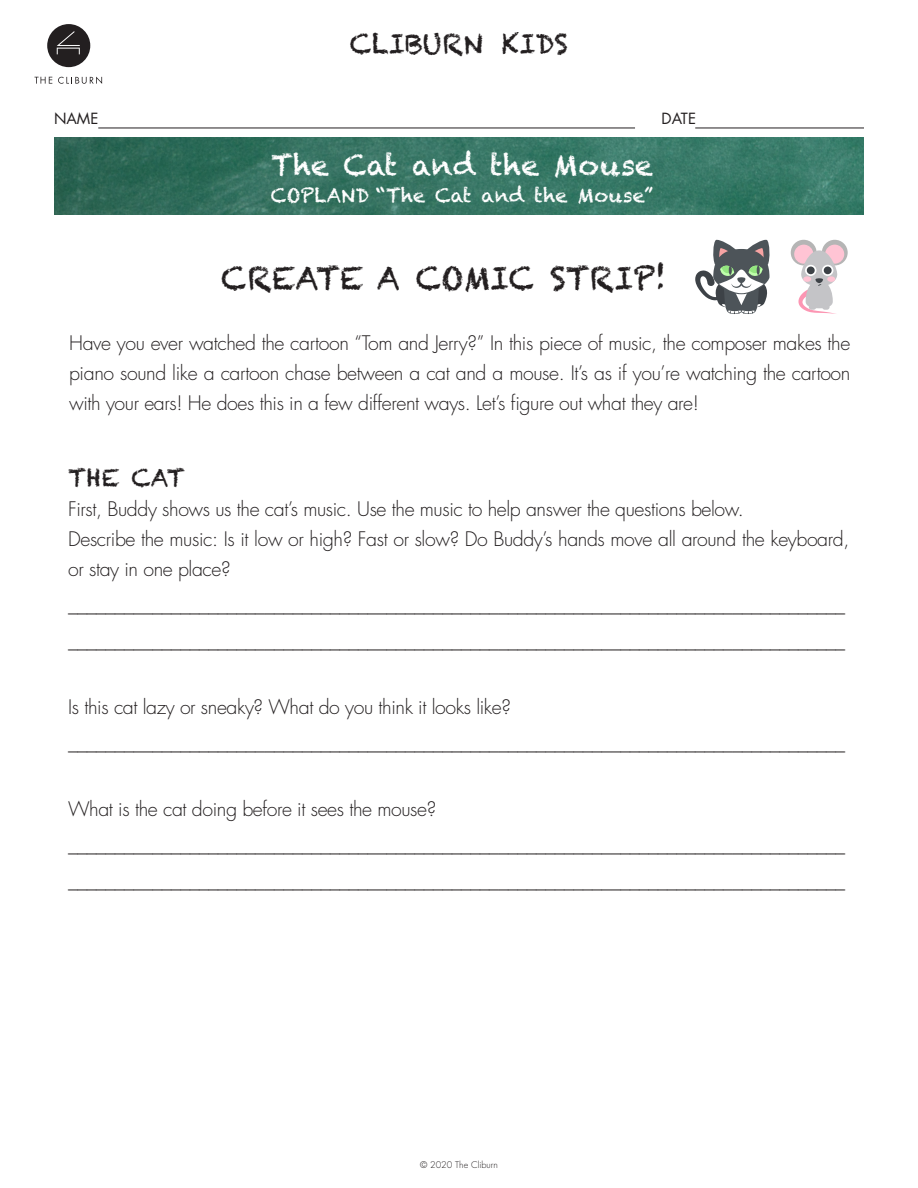
<style>
.page{position:relative;width:918px;height:1188px;background:#fff}
.page>*{position:absolute;margin:0;border:0;box-sizing:border-box;transform-origin:0 0}
.t1{font:31.5px "Chalkduster";color:#231f20}
.t2{font:28.8px "Chalkduster";color:#fff}
.t3{font:27px "Chalkduster";color:#231f20}
.Paragraph_Style_1{font:24px "Chalkduster";color:#231f20}
.Paragraph_Style_2{font:300 19.5px/30px "Futura";letter-spacing:-.02em;color:#231f20;text-align:justify}
.t4{font:19.5px "Chalkduster";color:#fff}
.t5{font:15px "Futura";color:#231f20}
.t6{font:300 9px "Futura";color:#231f20}
</style>
<div class="page">
<img style="left:54px;top:137px;width:810px;height:77px">
<svg style="left:47px;top:24px;width:43px;height:43px"></svg>
<svg style="left:35px;top:77px;width:17px;height:7px"></svg>
<svg style="left:58px;top:77px;width:44px;height:7px"></svg>
<hr style="left:98px;top:128px;width:537px;height:1px;background:#231f20">
<hr style="left:695px;top:128px;width:169px;height:1px;background:#231f20">
<svg style="left:695px;top:239px;width:75px;height:75px"></svg>
<div style="left:822px;top:240px;width:26px;height:25px;background:#b5b5b5;border-radius:50%"></div>
<div style="left:825px;top:245px;width:19px;height:19px;background:#ffc4d4;border-radius:50%"></div>
<div style="left:791px;top:240px;width:26px;height:25px;background:#b5b5b5;border-radius:50%"></div>
<div style="left:794px;top:245px;width:19px;height:19px;background:#ffc4d4;border-radius:50%"></div>
<svg style="left:798px;top:250px;width:40px;height:64px"></svg>
<p class="t3" style="left:350px;top:28px;width:220px">CLIBURN KIDS</p>
<p class="t5" style="left:54px;top:109px;width:46px">NAME</p>
<p class="t5" style="left:662px;top:109px;width:36px">DATE</p>
<p class="t2" style="left:271px;top:148px;width:383px">The Cat and the Mouse</p>
<p class="t4" style="left:271px;top:184px;width:384px">COPLAND “The Cat and the Mouse”</p>
<p class="t1" style="left:221px;top:260px;width:447px">CREATE A COMIC STRIP!</p>
<p class="Paragraph_Style_2" style="left:69px;top:328px;width:783px">Have you ever watched the cartoon “Tom and Jerry?” In this piece of music, the composer makes the piano sound like a cartoon chase between a cat and a mouse. It’s as if you’re watching the cartoon with your ears! He does this in a few different ways. Let’s figure out what they are!</p>
<p class="Paragraph_Style_1" style="left:68px;top:464px;width:119px">THE CAT</p>
<p class="Paragraph_Style_2" style="left:68px;top:494px;width:677px">First, Buddy shows us the cat’s music. Use the music to help answer the questions below.</p>
<p class="Paragraph_Style_2" style="left:68px;top:524px;width:783px">Describe the music: Is it low or high? Fast or slow? Do Buddy’s hands move all around the keyboard, or stay in one place?</p>
<p class="Paragraph_Style_2" style="left:68px;top:590px;width:779px">___________________________________________________________________________________</p>
<p class="Paragraph_Style_2" style="left:68px;top:626px;width:779px">___________________________________________________________________________________</p>
<p class="Paragraph_Style_2" style="left:68px;top:692px;width:444px">Is this cat lazy or sneaky? What do you think it looks like?</p>
<p class="Paragraph_Style_2" style="left:68px;top:728px;width:779px">___________________________________________________________________________________</p>
<p class="Paragraph_Style_2" style="left:68px;top:794px;width:370px">What is the cat doing before it sees the mouse?</p>
<p class="Paragraph_Style_2" style="left:68px;top:830px;width:779px">___________________________________________________________________________________</p>
<p class="Paragraph_Style_2" style="left:68px;top:866px;width:779px">___________________________________________________________________________________</p>
<p class="t6" style="left:420px;top:1159px;width:79px">© 2020 The Cliburn</p>
</div>
